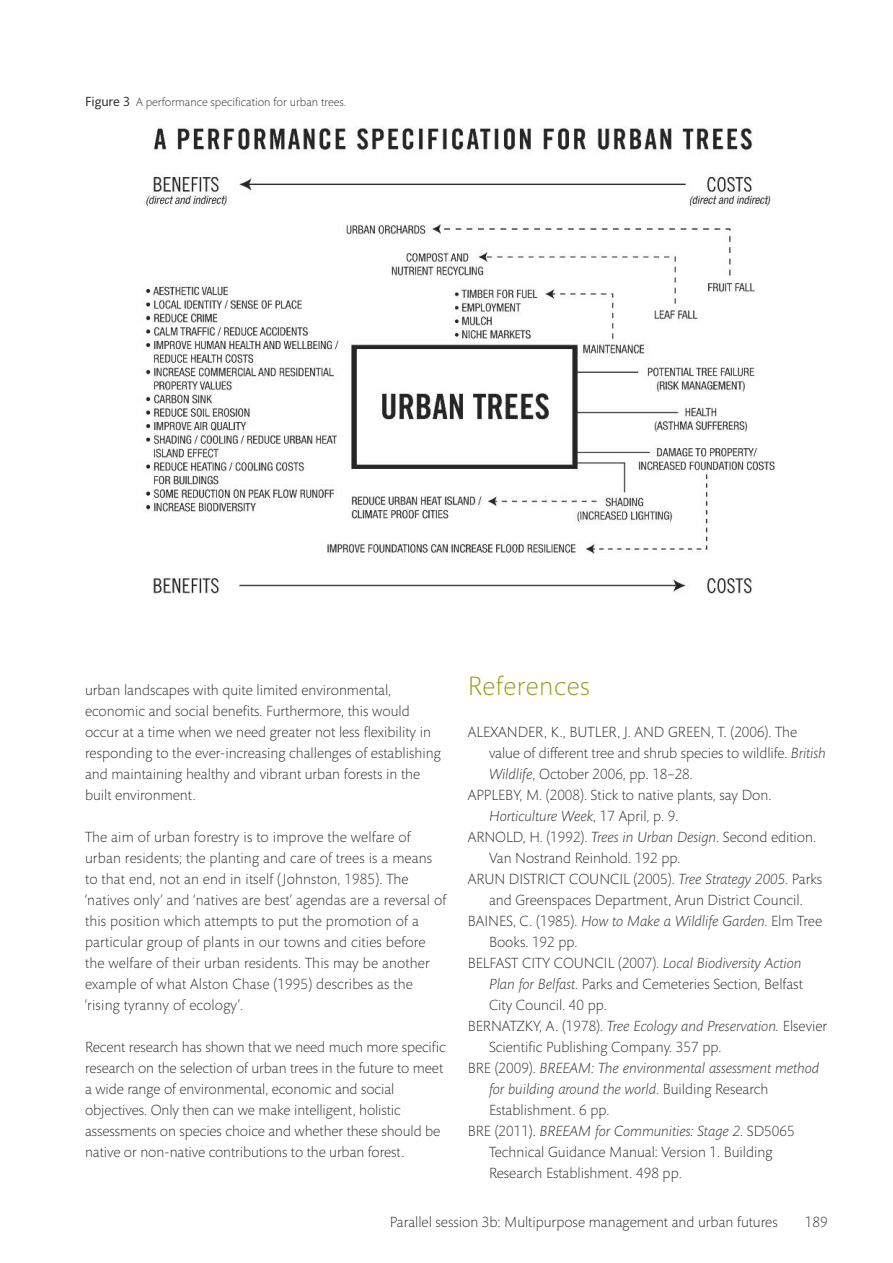
<style>
.page{position:relative;width:893px;height:1263px;background:#fff}
.page>*{position:absolute;margin:0;border:0;box-sizing:border-box;transform-origin:0 0}
.t1{font:300 27px "Mundo Sans";letter-spacing:.025em;color:#999916}
.t2{font:300 15px/21px "Mundo Sans";color:#272627}
.t3{font:italic 300 15px "Mundo Sans";color:#272627}
.t4{font:300 12px "Mundo Sans";color:#272627}
.s1{font-weight:400;font-size:13.5px}
.s2{font-style:italic}
.s3{font-style:normal}
</style>
<div class="page">
<img style="left:141px;top:126px;width:634px;height:468px">
<p class="t4" style="left:85px;top:97px;width:263px"><span class="s1">Figure 3</span> A performance specification for urban trees.</p>
<p class="t2" style="left:85px;top:681px;width:357px">urban landscapes with quite limited environmental, economic and social benefits. Furthermore, this would occur at a time when we need greater not less flexibility in responding to the ever-increasing challenges of establishing and maintaining healthy and vibrant urban forests in the built environment.</p>
<p class="t2" style="left:85px;top:828px;width:363px">The aim of urban forestry is to improve the welfare of urban residents; the planting and care of trees is a means to that end, not an end in itself (Johnston, 1985). The ‘natives only’ and ‘natives are best’ agendas are a reversal of this position which attempts to put the promotion of a particular group of plants in our towns and cities before the welfare of their urban residents. This may be another example of what Alston Chase (1995) describes as the ‘rising tyranny of ecology’.</p>
<p class="t2" style="left:85px;top:1038px;width:362px">Recent research has shown that we need much more specific research on the selection of urban trees in the future to meet a wide range of environmental, economic and social objectives. Only then can we make intelligent, holistic assessments on species choice and whether these should be native or non-native contributions to the urban forest.</p>
<h1 class="t1" style="left:468px;top:676px;width:124px">References</h1>
<p class="t2" style="left:468px;top:723px;width:331px">ALEXANDER, K., BUTLER, J. AND GREEN, T. (2006). The</p>
<p class="t2" style="left:489px;top:744px;width:338px">value of different tree and shrub species to wildlife. <span class="s2">British</span></p>
<p class="t2" style="left:489px;top:765px;width:205px"><span class="s2">Wildlife</span>, October 2006, pp. 18–28.</p>
<p class="t2" style="left:468px;top:786px;width:305px">APPLEBY, M. (2008). Stick to native plants, say Don.</p>
<p class="t3" style="left:489px;top:810px;width:191px">Horticulture Week<span class="s3">, 17 April, p. 9.</span></p>
<p class="t2" style="left:468px;top:828px;width:350px">ARNOLD, H. (1992). <span class="s2">Trees in Urban Design</span>. Second edition.</p>
<p class="t2" style="left:489px;top:849px;width:193px">Van Nostrand Reinhold. 192 pp.</p>
<p class="t2" style="left:468px;top:870px;width:356px">ARUN DISTRICT COUNCIL (2005). <span class="s2">Tree Strategy 2005</span>. Parks</p>
<p class="t2" style="left:489px;top:891px;width:315px">and Greenspaces Department, Arun District Council.</p>
<p class="t2" style="left:468px;top:912px;width:356px">BAINES, C. (1985). <span class="s2">How to Make a Wildlife Garden</span>. Elm Tree</p>
<p class="t2" style="left:489px;top:933px;width:90px">Books. 192 pp.</p>
<p class="t2" style="left:468px;top:954px;width:335px">BELFAST CITY COUNCIL (2007). <span class="s2">Local Biodiversity Action</span></p>
<p class="t2" style="left:489px;top:975px;width:315px"><span class="s2">Plan for Belfast</span>. Parks and Cemeteries Section, Belfast</p>
<p class="t2" style="left:489px;top:996px;width:119px">City Council. 40 pp.</p>
<p class="t2" style="left:468px;top:1017px;width:361px">BERNATZKY, A. (1978). <span class="s2">Tree Ecology and Preservation.</span> Elsevier</p>
<p class="t2" style="left:489px;top:1038px;width:234px">Scientific Publishing Company. 357 pp.</p>
<p class="t3" style="left:468px;top:1062px;width:353px"><span class="s3">BRE (2009).</span> BREEAM: The environmental assessment method</p>
<p class="t3" style="left:489px;top:1083px;width:281px">for building around the world<span class="s3">. Building Research</span></p>
<p class="t2" style="left:489px;top:1101px;width:122px">Establishment. 6 pp.</p>
<p class="t3" style="left:468px;top:1125px;width:328px"><span class="s3">BRE (2011).</span> BREEAM for Communities: Stage 2<span class="s3">. SD5065</span></p>
<p class="t2" style="left:489px;top:1143px;width:285px">Technical Guidance Manual: Version 1. Building</p>
<p class="t2" style="left:489px;top:1164px;width:194px">Research Establishment. 498 pp.</p>
<p class="t2" style="left:390px;top:1212px;width:389px">Parallel session 3b: Multipurpose management and urban futures</p>
<p class="t2" style="left:805px;top:1212px;width:24px">189</p>
</div>
